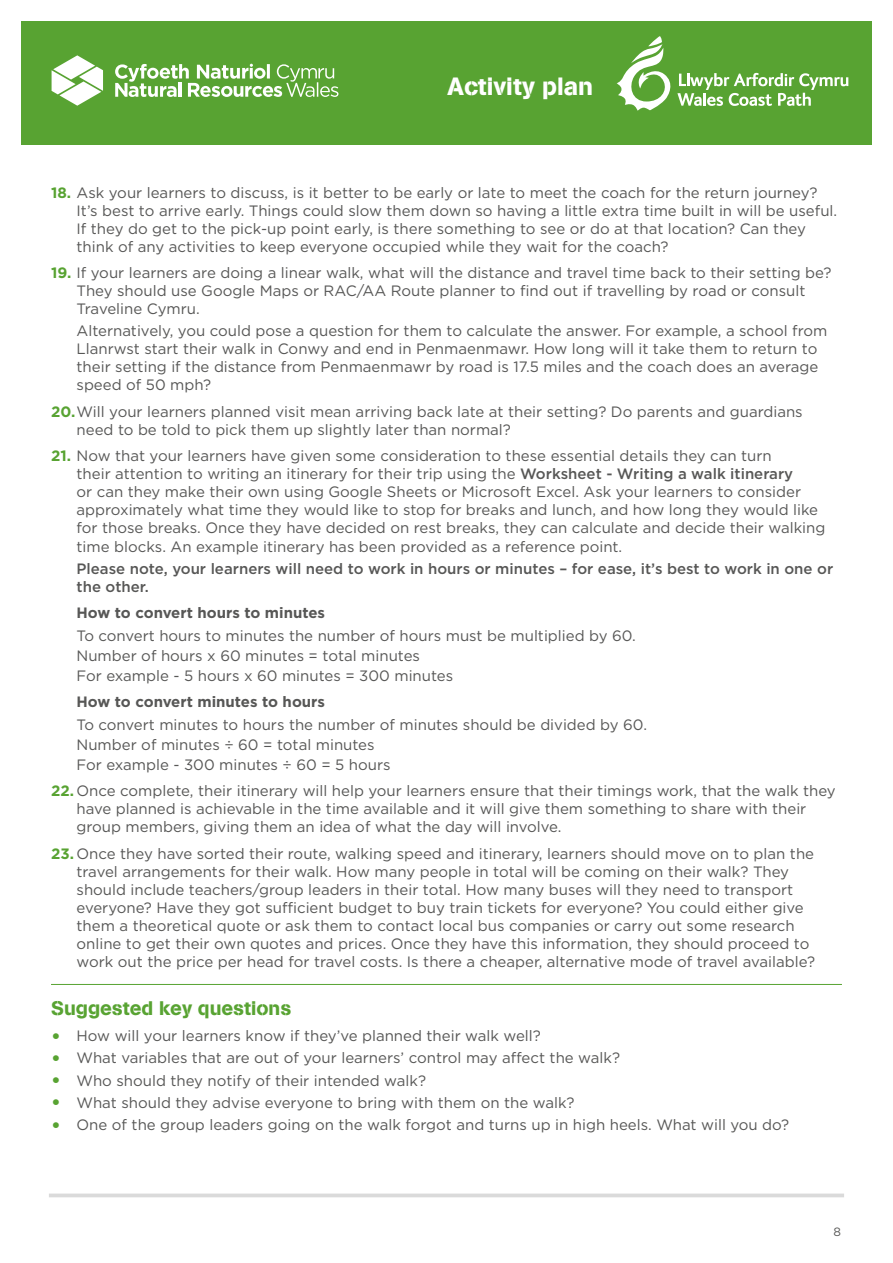
<style>
.page{position:relative;width:893px;height:1263px;background:#fff}
.page>*{position:absolute;margin:0;border:0;box-sizing:border-box;transform-origin:0 0}
.t1{font:24.75px "AG Book Stencil";color:#fff}
.t2{font:19.5px "AG Book Stencil";color:#58a332}
.t3{font:15px/18px "Gotham";color:#575756}
.t4{font:500 15px/18px "Gotham";color:#575756}
.t5{font:700 15px "Gotham";color:#575756}
.t6{font:12px "Gotham";color:#575756}
.s1{font-weight:700;color:#58a332}
.s2{font-weight:500}
.s3{font-weight:700;font-size:19.5px;color:#58a332}
</style>
<div class="page">
<hr style="left:51px;top:984px;width:791px;height:1px;background:#58a332">
<svg style="left:49px;top:1193px;width:795px;height:4px;fill:#dadada"></svg>
<div style="left:21px;top:21px;width:851px;height:124px;background:#58a332"></div>
<svg style="left:52px;top:55px;width:51px;height:51px"></svg>
<svg style="left:115px;top:64px;width:223px;height:33px"></svg>
<svg style="left:617px;top:36px;width:231px;height:75px"></svg>
<h1 class="t1" style="left:447px;top:72px;width:147px">Activity plan</h1>
<p class="t3" style="left:77px;top:183px;width:762px;text-indent:-26px"><span class="s1">18.</span> Ask your learners to discuss, is it better to be early or late to meet the coach for the return journey?<br>It’s best to arrive early. Things could slow them down so having a little extra time built in will be useful.<br>If they do get to the pick-up point early, is there something to see or do at that location? Can they think of any activities to keep everyone occupied while they wait for the coach?</p>
<p class="t3" style="left:77px;top:264px;width:756px;text-indent:-26px"><span class="s1">19.</span> If your learners are doing a linear walk, what will the distance and travel time back to their setting be?<br>They should use Google Maps or RAC/AA Route planner to find out if travelling by road or consult<br>Traveline Cymru.</p>
<p class="t3" style="left:77px;top:322px;width:752px">Alternatively, you could pose a question for them to calculate the answer. For example, a school from Llanrwst start their walk in Conwy and end in Penmaenmawr. How long will it take them to return to their setting if the distance from Penmaenmawr by road is 17.5 miles and the coach does an average speed of 50 mph?</p>
<p class="t3" style="left:77px;top:402px;width:728px;text-indent:-26px"><span class="s1">20.</span>Will your learners planned visit mean arriving back late at their setting? Do parents and guardians need to be told to pick them up slightly later than normal?</p>
<p class="t3" style="left:77px;top:447px;width:750px;text-indent:-26px"><span class="s1">21.</span> Now that your learners have given some consideration to these essential details they can turn<br>their attention to writing an itinerary for their trip using the <span class="s2">Worksheet - Writing a walk itinerary<br></span>or can they make their own using Google Sheets or Microsoft Excel. Ask your learners to consider approximately what time they would like to stop for breaks and lunch, and how long they would like for those breaks. Once they have decided on rest breaks, they can calculate and decide their walking time blocks. An example itinerary has been provided as a reference point.</p>
<p class="t4" style="left:77px;top:559px;width:758px">Please note, your learners will need to work in hours or minutes – for ease, it’s best to work in one or the other.</p>
<p class="t5" style="left:77px;top:603px;width:250px">How to convert hours to minutes</p>
<p class="t3" style="left:77px;top:625px;width:561px;line-height:20.1px">To convert hours to minutes the number of hours must be multiplied by 60.<br>Number of hours x 60 minutes = total minutes<br>For example - 5 hours x 60 minutes = 300 minutes</p>
<p class="t5" style="left:77px;top:692px;width:250px">How to convert minutes to hours</p>
<p class="t3" style="left:77px;top:714px;width:572px;line-height:20.1px">To convert minutes to hours the number of minutes should be divided by 60.<br>Number of minutes ÷ 60 = total minutes<br>For example - 300 minutes ÷ 60 = 5 hours</p>
<p class="t3" style="left:77px;top:782px;width:761px;text-indent:-26px"><span class="s1">22.</span> Once complete, their itinerary will help your learners ensure that their timings work, that the walk they have planned is achievable in the time available and it will give them something to share with their group members, giving them an idea of what the day will involve.</p>
<p class="t3" style="left:77px;top:844px;width:740px;text-indent:-26px"><span class="s1">23.</span> Once they have sorted their route, walking speed and itinerary, learners should move on to plan the travel arrangements for their walk. How many people in total will be coming on their walk? They should include teachers/group leaders in their total. How many buses will they need to transport everyone? Have they got sufficient budget to buy train tickets for everyone? You could either give them a theoretical quote or ask them to contact local bus companies or carry out some research online to get their own quotes and prices. Once they have this information, they should proceed to work out the price per head for travel costs. Is there a cheaper, alternative mode of travel available?</p>
<h2 class="t2" style="left:51px;top:996px;width:242px">Suggested key questions</h2>
<p class="t3" style="left:51px;top:1026px;width:491px"><span class="s3">•</span> How will your learners know if they’ve planned their walk well?</p>
<p class="t3" style="left:51px;top:1049px;width:571px"><span class="s3">•</span> What variables that are out of your learners’ control may affect the walk?</p>
<p class="t3" style="left:51px;top:1071px;width:377px"><span class="s3">•</span> Who should they notify of their intended walk?</p>
<p class="t3" style="left:51px;top:1093px;width:525px"><span class="s3">•</span> What should they advise everyone to bring with them on the walk?</p>
<p class="t3" style="left:51px;top:1115px;width:740px"><span class="s3">•</span> One of the group leaders going on the walk forgot and turns up in high heels. What will you do?</p>
<p class="t6" style="left:833px;top:1224px;width:9px">8</p>
</div>
